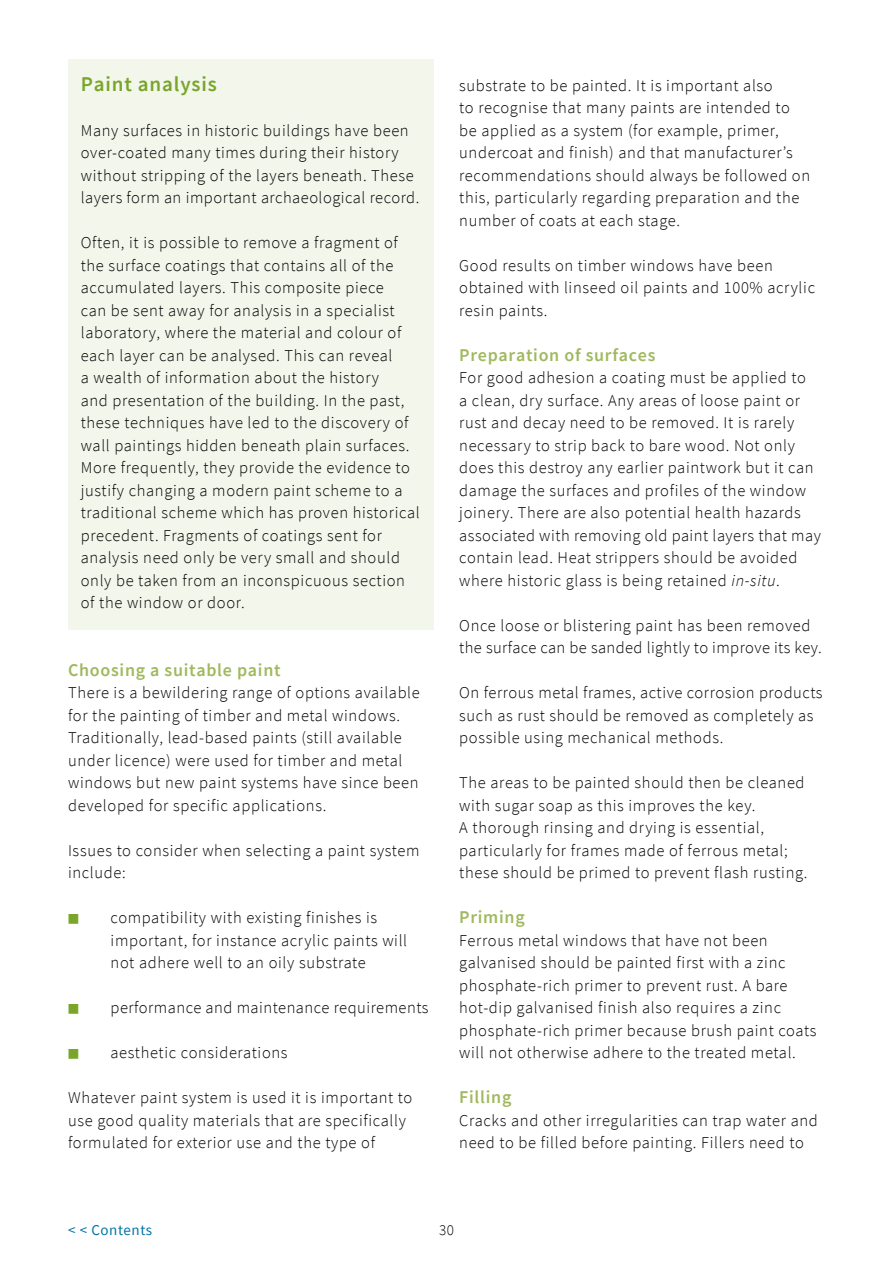
<style>
.page{position:relative;width:893px;height:1263px;background:#fff}
.page>*{position:absolute;margin:0;border:0;box-sizing:border-box;transform-origin:0 0}
.Heading_1{font:600 21px "Source Sans Pro";letter-spacing:.04em;color:#79a629}
.Heading_2{font:600 18px "Source Sans Pro";letter-spacing:.04em;color:#a0b95e}
.Body_text{font:300 16.5px/22.5px "Source Sans Pro";letter-spacing:.04em;color:#000}
.t1{font:15px "Source Sans Pro";letter-spacing:.04em;color:#0075a7}
.t2{font:300 15px "Source Sans Pro";color:#000}
.s1{font-weight:400;font-size:12px;color:#79a629}
.s2{font-style:italic}
</style>
<div class="page">
<div style="left:68px;top:60px;width:366px;height:569px;background:#f3f6eb"></div>
<p class="Heading_1" style="left:81px;top:70px;width:138px">Paint analysis</p>
<p class="Body_text" style="left:81px;top:119px;width:340px">Many surfaces in historic buildings have been over-coated many times during their history without stripping of the layers beneath. These layers form an important archaeological record.</p>
<p class="Body_text" style="left:81px;top:231px;width:340px">Often, it is possible to remove a fragment of the surface coatings that contains all of the accumulated layers. This composite piece<br>can be sent away for analysis in a specialist laboratory, where the material and colour of each layer can be analysed. This can reveal<br>a wealth of information about the history<br>and presentation of the building. In the past, these techniques have led to the discovery of wall paintings hidden beneath plain surfaces.<br>More frequently, they provide the evidence to justify changing a modern paint scheme to a traditional scheme which has proven historical precedent. Fragments of coatings sent for analysis need only be very small and should only be taken from an inconspicuous section of the window or door.</p>
<p class="Heading_2" style="left:68px;top:658px;width:214px">Choosing a suitable paint</p>
<p class="Body_text" style="left:68px;top:681px;width:353px">There is a bewildering range of options available for the painting of timber and metal windows.<br>Traditionally, lead-based paints (still available under licence) were used for timber and metal windows but new paint systems have since been developed for specific applications.</p>
<p class="Body_text" style="left:68px;top:839px;width:353px">Issues to consider when selecting a paint system include:</p>
<p class="Body_text" style="left:111px;top:906px;width:298px;text-indent:-43px"><span class="s1">■</span> compatibility with existing finishes is important, for instance acrylic paints will not adhere well to an oily substrate</p>
<p class="Body_text" style="left:68px;top:996px;width:362px"><span class="s1">■</span> performance and maintenance requirements</p>
<p class="Body_text" style="left:68px;top:1041px;width:221px"><span class="s1">■</span> aesthetic considerations</p>
<p class="Body_text" style="left:68px;top:1086px;width:346px">Whatever paint system is used it is important to use good quality materials that are specifically formulated for exterior use and the type of</p>
<p class="Body_text" style="left:459px;top:74px;width:352px">substrate to be painted. It is important also<br>to recognise that many paints are intended to be applied as a system (for example, primer, undercoat and finish) and that manufacturer’s recommendations should always be followed on this, particularly regarding preparation and the number of coats at each stage.</p>
<p class="Body_text" style="left:459px;top:254px;width:357px">Good results on timber windows have been obtained with linseed oil paints and 100% acrylic resin paints.</p>
<p class="Heading_2" style="left:459px;top:343px;width:198px">Preparation of surfaces</p>
<p class="Body_text" style="left:459px;top:366px;width:363px">For good adhesion a coating must be applied to<br>a clean, dry surface. Any areas of loose paint or rust and decay need to be removed. It is rarely necessary to strip back to bare wood. Not only does this destroy any earlier paintwork but it can damage the surfaces and profiles of the window joinery. There are also potential health hazards associated with removing old paint layers that may contain lead. Heat strippers should be avoided where historic glass is being retained <span class="s2">in-situ</span>.</p>
<p class="Body_text" style="left:459px;top:614px;width:364px">Once loose or blistering paint has been removed the surface can be sanded lightly to improve its key.</p>
<p class="Body_text" style="left:459px;top:681px;width:365px">On ferrous metal frames, active corrosion products such as rust should be removed as completely as possible using mechanical methods.</p>
<p class="Body_text" style="left:459px;top:771px;width:350px">The areas to be painted should then be cleaned with sugar soap as this improves the key.<br>A thorough rinsing and drying is essential, particularly for frames made of ferrous metal; these should be primed to prevent flash rusting.</p>
<p class="Heading_2" style="left:459px;top:905px;width:67px">Priming</p>
<p class="Body_text" style="left:459px;top:929px;width:359px">Ferrous metal windows that have not been galvanised should be painted first with a zinc phosphate-rich primer to prevent rust. A bare hot-dip galvanised finish also requires a zinc phosphate-rich primer because brush paint coats will not otherwise adhere to the treated metal.</p>
<p class="Heading_2" style="left:459px;top:1085px;width:54px">Filling</p>
<p class="Body_text" style="left:459px;top:1109px;width:360px">Cracks and other irregularities can trap water and need to be filled before painting. Fillers need to</p>
<p class="t1" style="left:68px;top:1220px;width:86px">&lt; &lt; Contents</p>
<p class="t2" style="left:439px;top:1220px;width:16px">30</p>
</div>
